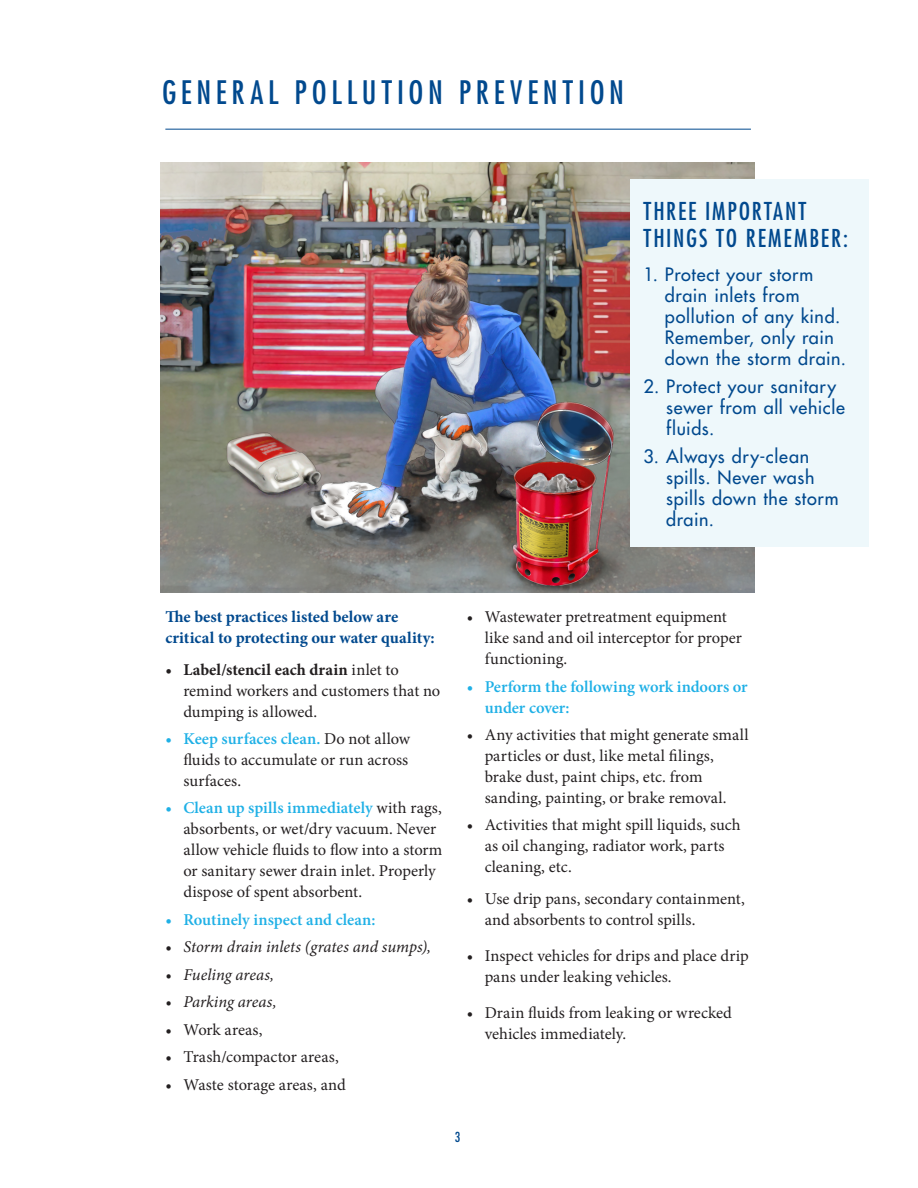
<style>
.page{position:relative;width:918px;height:1188px;background:#fff}
.page>*{position:absolute;margin:0;border:0;box-sizing:border-box;transform-origin:0 0}
._8_Bold_Blue_Bodycop{font:500 condensed 31.5px "Futura LT Pro";letter-spacing:.15em;color:#01498e}
._8_Bold_Blue_Bodycop-2{font:500 condensed 24px/27px "Futura LT Pro";letter-spacing:.075em;color:#01498e}
._8_Bold_Blue_Bodycop-3{font:500 18px/21px "Futura LT Pro";letter-spacing:.035em;color:#01498e}
._9b_bulleted_tight_b{font:16.5px/21px "Minion Pro";color:#231f20}
._9_bulleted_bodycopy{font:16.5px/21px "Minion Pro";color:#231f20}
._9b_bulleted_tight_b-2{font:600 16.5px/21px "Minion Pro";letter-spacing:-.005em;color:#1fb0e6}
._8_Bold_Blue_Bodycop-4{font:700 16.5px/21px "Minion Pro";letter-spacing:.005em;color:#01498e}
._9b_bulleted_tight_b-3{font:italic 16.5px "Minion Pro";color:#231f20}
.t1{font:500 condensed 13.5px "Futura LT Pro";color:#01498e}
.s1{font-weight:700}
.s2{font-weight:600;color:#1fb0e6}
.s3{font-style:normal}
</style>
<div class="page">
<img style="left:160px;top:162px;width:594px;height:430px">
<hr style="left:165px;top:129px;width:586px;height:1px;background:#01498e">
<div style="left:630px;top:179px;width:238px;height:368px;background:#eef8fb"></div>
<p class="_8_Bold_Blue_Bodycop" style="left:162px;top:70px;width:464px">GENERAL POLLUTION PREVENTION</p>
<p class="_8_Bold_Blue_Bodycop-2" style="left:644px;top:197px;width:206px">THREE IMPORTANT<br>THINGS TO REMEMBER:</p>
<p class="_8_Bold_Blue_Bodycop-3" style="left:665px;top:263px;width:183px;text-indent:-21px">1. Protect your storm drain inlets from pollution of any kind.<br>Remember, only rain down the storm drain.</p>
<p class="_8_Bold_Blue_Bodycop-3" style="left:666px;top:375px;width:180px;text-indent:-23px">2. Protect your sanitary sewer from all vehicle fluids.</p>
<p class="_8_Bold_Blue_Bodycop-3" style="left:666px;top:445px;width:174px;text-indent:-23px">3. Always dry-clean spills. Never wash spills down the storm drain.</p>
<p class="_8_Bold_Blue_Bodycop-4" style="left:165px;top:606px;width:271px">The best practices listed below are critical to protecting our water quality:</p>
<p class="_9b_bulleted_tight_b" style="left:183px;top:659px;width:259px;text-indent:-18px"><span class="s1">• Label/stencil each drain</span> inlet to remind workers and customers that no dumping is allowed.</p>
<p class="_9b_bulleted_tight_b" style="left:183px;top:728px;width:228px;text-align:justify;text-indent:-18px"><span class="s2">• Keep surfaces clean.</span> Do not allow fluids to accumulate or run across surfaces.</p>
<p class="_9b_bulleted_tight_b" style="left:183px;top:798px;width:261px;text-indent:-18px"><span class="s2">• Clean up spills immediately</span> with rags, absorbents, or wet/dry vacuum. Never allow vehicle fluids to flow into a storm or sanitary sewer drain inlet. Properly dispose of spent absorbent.</p>
<p class="_9b_bulleted_tight_b-2" style="left:165px;top:909px;width:212px">• Routinely inspect and clean:</p>
<p class="_9b_bulleted_tight_b-3" style="left:165px;top:936px;width:267px"><span class="s3">•</span> Storm drain inlets (grates and sumps),</p>
<p class="_9b_bulleted_tight_b-3" style="left:165px;top:963px;width:110px">• Fueling areas,</p>
<p class="_9b_bulleted_tight_b-3" style="left:165px;top:991px;width:113px">• Parking areas,</p>
<p class="_9b_bulleted_tight_b" style="left:165px;top:1019px;width:99px">• Work areas,</p>
<p class="_9b_bulleted_tight_b" style="left:165px;top:1047px;width:175px">• Trash/compactor areas,</p>
<p class="_9b_bulleted_tight_b" style="left:165px;top:1074px;width:182px">• Waste storage areas, and</p>
<p class="_9b_bulleted_tight_b" style="left:485px;top:606px;width:259px;text-indent:-18px">• Wastewater pretreatment equipment like sand and oil interceptor for proper functioning.</p>
<p class="_9b_bulleted_tight_b-2" style="left:485px;top:676px;width:265px;text-indent:-18px">• Perform the following work indoors or under cover:</p>
<p class="_9b_bulleted_tight_b" style="left:485px;top:724px;width:265px;text-indent:-18px">• Any activities that might generate small particles or dust, like metal filings, brake dust, paint chips, etc. from sanding, painting, or brake removal.</p>
<p class="_9b_bulleted_tight_b" style="left:485px;top:815px;width:257px;text-indent:-18px">• Activities that might spill liquids, such as oil changing, radiator work, parts cleaning, etc.</p>
<p class="_9_bulleted_bodycopy" style="left:485px;top:889px;width:262px;text-indent:-18px">• Use drip pans, secondary containment, and absorbents to control spills.</p>
<p class="_9_bulleted_bodycopy" style="left:485px;top:945px;width:266px;text-indent:-18px">• Inspect vehicles for drips and place drip pans under leaking vehicles.</p>
<p class="_9_bulleted_bodycopy" style="left:485px;top:1002px;width:249px;text-indent:-18px">• Drain fluids from leaking or wrecked vehicles immediately.</p>
<p class="t1" style="left:455px;top:1128px;width:7px">3</p>
</div>
